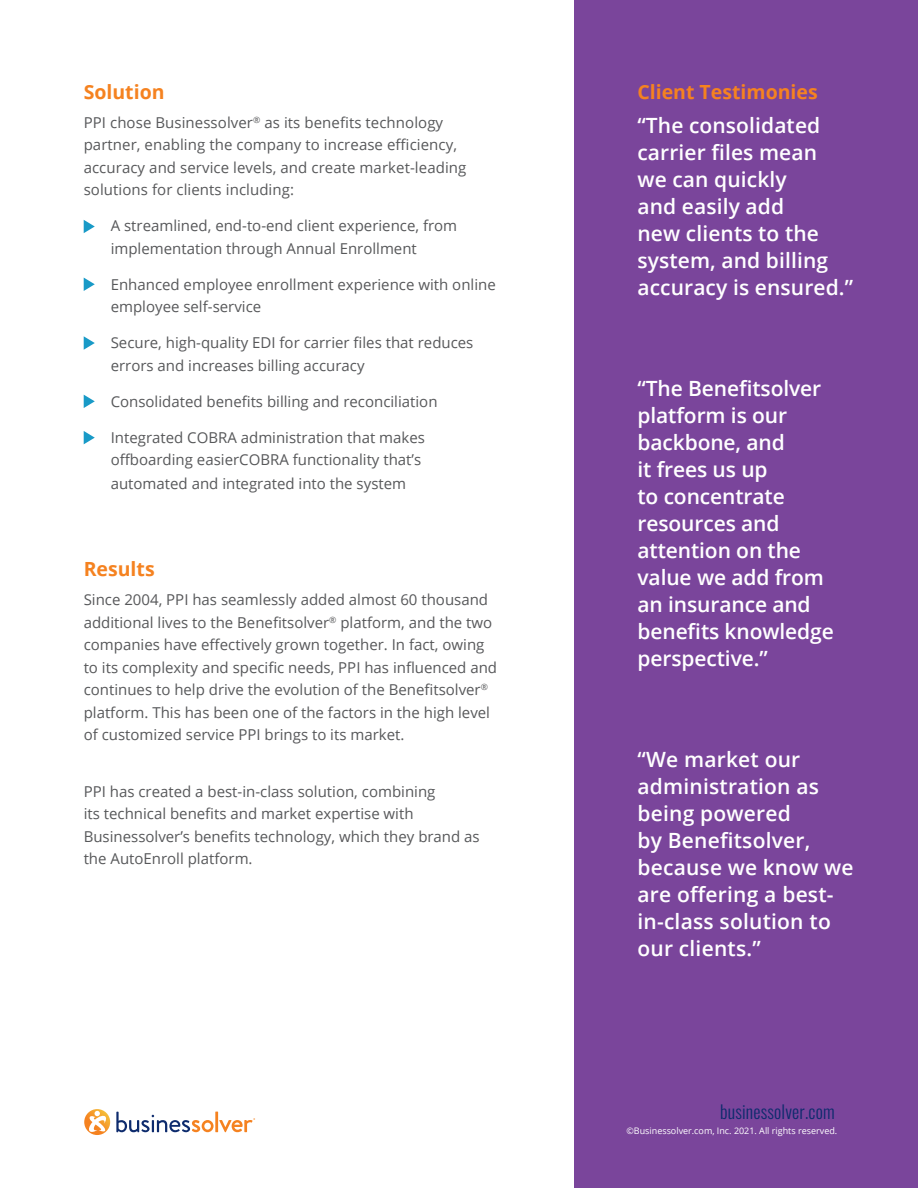
<style>
.page{position:relative;width:918px;height:1188px;background:#fff}
.page>*{position:absolute;margin:0;border:0;box-sizing:border-box;transform-origin:0 0}
.t1{font:600 21px/27px "Open Sans";letter-spacing:.005em;color:#fff}
.t2{font:700 19.5px "Open Sans";color:#f58220}
.t3{font:300 18px "Oswald";letter-spacing:.01em;color:#0d2b6d}
.t4{font:15px/22.5px "Open Sans";color:#57585a}
.t5{font:9px "Open Sans";color:#fff}
</style>
<div class="page">
<div style="left:574px;top:0;width:344px;height:1188px;background:#7a459b"></div>
<svg style="left:84px;top:220px;width:11px;height:13px"></svg>
<svg style="left:84px;top:278px;width:11px;height:13px"></svg>
<svg style="left:84px;top:336px;width:11px;height:14px"></svg>
<svg style="left:84px;top:395px;width:11px;height:13px"></svg>
<svg style="left:84px;top:431px;width:11px;height:13px"></svg>
<svg style="left:84px;top:1109px;width:26px;height:26px"></svg>
<svg style="left:116px;top:1112px;width:139px;height:20px"></svg>
<h2 class="t2" style="left:84px;top:78px;width:82px">Solution</h2>
<p class="t4" style="left:84px;top:111px;width:384px">PPI chose Businessolver<sup>®</sup> as its benefits technology partner, enabling the company to increase efficiency, accuracy and service levels, and create market-leading solutions for clients including:</p>
<p class="t4" style="left:111px;top:214px;width:348px">A streamlined, end-to-end client experience, from implementation through Annual Enrollment</p>
<p class="t4" style="left:111px;top:273px;width:387px">Enhanced employee enrollment experience with online employee self-service</p>
<p class="t4" style="left:111px;top:331px;width:364px">Secure, high-quality EDI for carrier files that reduces errors and increases billing accuracy</p>
<p class="t4" style="left:111px;top:390px;width:328px">Consolidated benefits billing and reconciliation</p>
<p class="t4" style="left:111px;top:426px;width:316px;line-height:23px">Integrated COBRA administration that makes offboarding easierCOBRA functionality that’s automated and integrated into the system</p>
<h2 class="t2" style="left:84px;top:555px;width:72px">Results</h2>
<p class="t4" style="left:84px;top:588px;width:415px">Since 2004, PPI has seamlessly added almost 60 thousand additional lives to the Benefitsolver<sup>®</sup> platform, and the two companies have effectively grown together. In fact, owing to its complexity and specific needs, PPI has influenced and continues to help drive the evolution of the Benefitsolver<sup>® </sup>platform. This has been one of the factors in the high level of customized service PPI brings to its market.</p>
<p class="t4" style="left:84px;top:779px;width:398px">PPI has created a best-in-class solution, combining<br>its technical benefits and market expertise with Businessolver’s benefits technology, which they brand as the AutoEnroll platform.</p>
<h2 class="t2" style="left:637px;top:78px;width:182px">Client Testimonies</h2>
<h1 class="t1" style="left:637px;top:111px;width:217px">“The consolidated carrier files mean<br>we can quickly<br>and easily add<br>new clients to the system, and billing accuracy is ensured.”</h1>
<h1 class="t1" style="left:637px;top:374px;width:198px">“The Benefitsolver platform is our backbone, and<br>it frees us up<br>to concentrate resources and attention on the value we add from an insurance and benefits knowledge perspective.”</h1>
<h1 class="t1" style="left:637px;top:746px;width:218px">“We market our administration as being powered<br>by Benefitsolver, because we know we are offering a best&shy;in-class solution to our clients.”</h1>
<p class="t3" style="left:720px;top:1100px;width:116px">businessolver.com</p>
<p class="t5" style="left:626px;top:1124px;width:212px">©Businessolver.com, Inc. 2021. All rights reserved.</p>
</div>
